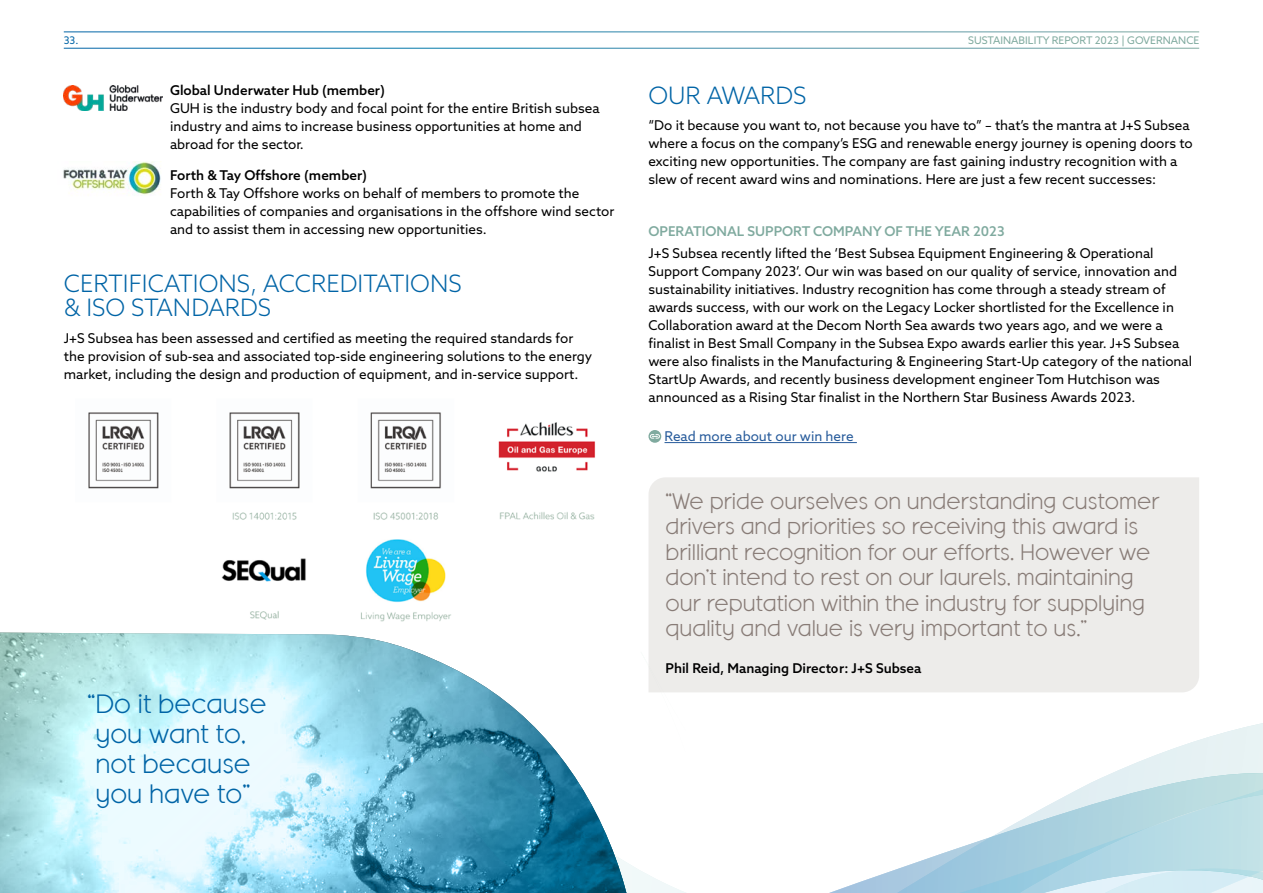
<style>
.page{position:relative;width:1263px;height:893px;background:#fff}
.page>*{position:absolute;margin:0;border:0;box-sizing:border-box;transform-origin:0 0}
.t1{font:26.55px/30px "Banks Miles Single Line";color:#0064a6}
.t2{font:300 24px/24px "Azo Sans";color:#0064a6}
.t3{font:22.5px/25.5px "Banks Miles Single Line";color:#887c77}
.t4{font:13.5px/18px "Azo Sans";color:#000}
.t5{font:500 13.5px "Azo Sans";color:#000}
.t6{font:500 13.5px "Azo Sans";color:#80aa9f}
.t7{font:13.5px "Azo Sans";color:#275b9b}
.t8{font:10.5px "Azo Sans";color:#80aa9f}
.t9{font:10.5px "Azo Sans";color:#0064a6}
</style>
<div class="page">
<div style="left:649px;top:477px;width:550px;height:170px;background:#edecea"></div>
<img style="left:88px;top:412px;width:508px;height:210px">
<hr style="left:664px;top:442px;width:193px;height:1px;background:#275b9b">
<svg style="left:648px;top:430px;width:13px;height:13px"></svg>
<svg style="left:650px;top:434px;width:10px;height:5px"></svg>
<svg style="left:0;top:632px;width:402px;height:261px"></svg>
<img style="left:64px;top:85px;width:98px;height:25px">
<img style="left:63px;top:161px;width:98px;height:34px">
<svg style="left:345px;top:647px;width:488px;height:246px"></svg>
<svg style="left:833px;top:647px;width:430px;height:246px"></svg>
<div style="left:483px;top:535px;width:120px;height:93px;background:#fff"></div>
<div style="left:65px;top:510px;width:120px;height:100px;background:#fff"></div>
<p class="t9" style="left:64px;top:34px;width:16px">33.</p>
<p class="t8" style="left:968px;top:34px;width:232px">SUSTAINABILITY REPORT 2023 | GOVERNANCE</p>
<p class="t5" style="left:170px;top:82px;width:216px">Global Underwater Hub (member)</p>
<p class="t4" style="left:170px;top:99px;width:431px">GUH is the industry body and focal point for the entire British subsea industry and aims to increase business opportunities at home and abroad for the sector.</p>
<p class="t5" style="left:170px;top:167px;width:199px">Forth &amp; Tay Offshore (member)</p>
<p class="t4" style="left:170px;top:184px;width:446px">Forth &amp; Tay Offshore works on behalf of members to promote the capabilities of companies and organisations in the offshore wind sector and to assist them in accessing new opportunities.</p>
<h2 class="t2" style="left:64px;top:271px;width:399px">CERTIFICATIONS, ACCREDITATIONS &amp; ISO STANDARDS</h2>
<p class="t4" style="left:64px;top:329px;width:530px">J+S Subsea has been assessed and certified as meeting the required standards for the provision of sub-sea and associated top-side engineering solutions to the energy market, including the design and production of equipment, and in-service support.</p>
<h1 class="t1" style="left:88px;top:687px;width:180px">“Do it because you want to, not because you have to”</h1>
<h2 class="t2" style="left:648px;top:83px;width:159px">OUR AWARDS</h2>
<p class="t4" style="left:648px;top:116px;width:546px">“Do it because you want to, not because you have to” – that’s the mantra at J+S Subsea where a focus on the company’s ESG and renewable energy journey is opening doors to exciting new opportunities. The company are fast gaining industry recognition with a slew of recent award wins and nominations. Here are just a few recent successes:</p>
<p class="t6" style="left:648px;top:223px;width:358px">OPERATIONAL SUPPORT COMPANY OF THE YEAR 2023</p>
<p class="t4" style="left:648px;top:244px;width:545px">J+S Subsea recently lifted the ‘Best Subsea Equipment Engineering &amp; Operational Support Company 2023’. Our win was based on our quality of service, innovation and sustainability initiatives. Industry recognition has come through a steady stream of awards success, with our work on the Legacy Locker shortlisted for the Excellence in Collaboration award at the Decom North Sea awards two years ago, and we were a finalist in Best Small Company in the Subsea Expo awards earlier this year. J+S Subsea were also finalists in the Manufacturing &amp; Engineering Start-Up category of the national StartUp Awards, and recently business development engineer Tom Hutchison was announced as a Rising Star finalist in the Northern Star Business Awards 2023.</p>
<p class="t7" style="left:664px;top:427px;width:191px">Read more about our win here</p>
<p class="t3" style="left:665px;top:487px;width:495px">“We pride ourselves on understanding customer drivers and priorities so receiving this award is brilliant recognition for our efforts. However we don’t intend to rest on our laurels, maintaining our reputation within the industry for supplying quality and value is very important to us.”</p>
<p class="t5" style="left:665px;top:659px;width:257px">Phil Reid, Managing Director: J+S Subsea</p>
</div>
